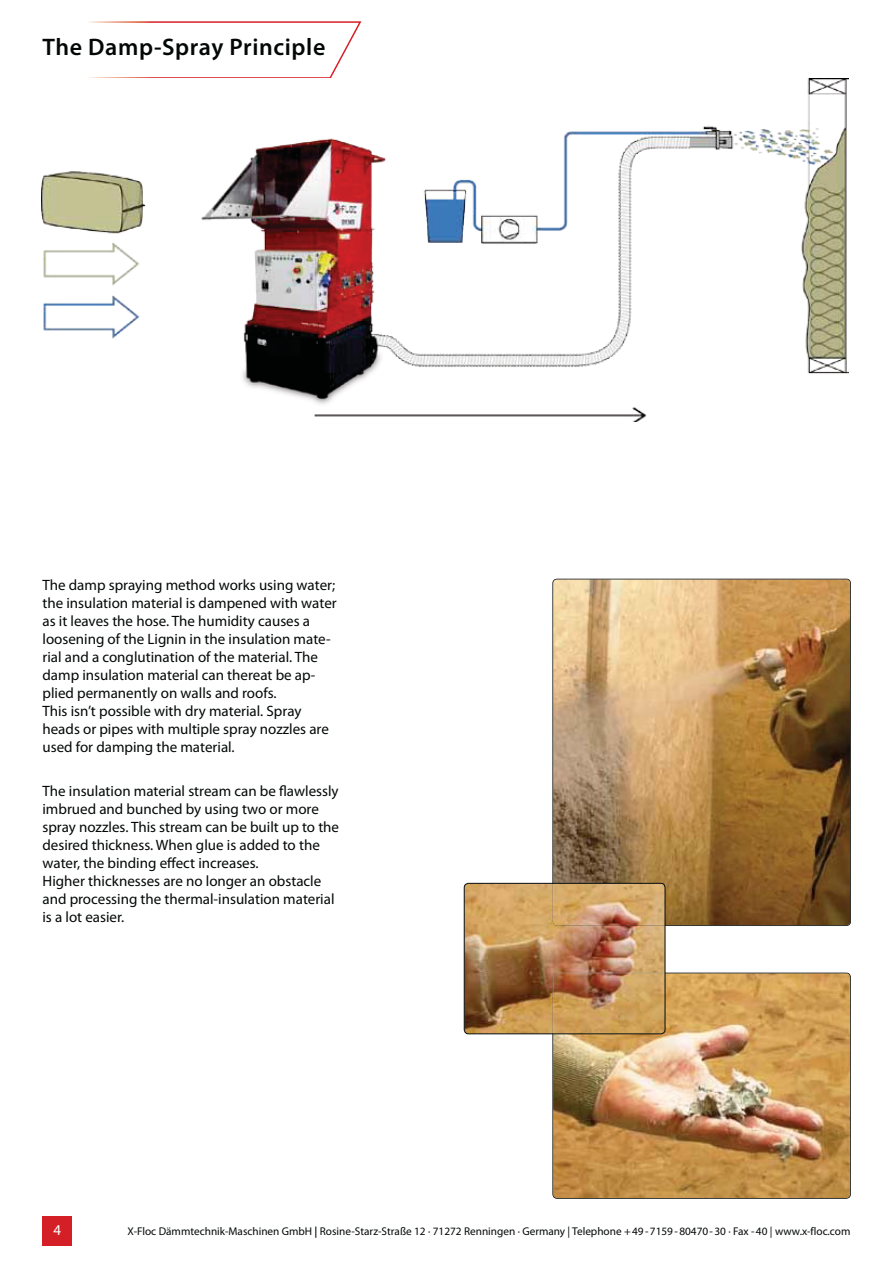
<style>
.page{position:relative;width:893px;height:1263px;background:#fff}
.page>*{position:absolute;margin:0;border:0;box-sizing:border-box;transform-origin:0 0}
.t1{font:600 24px "Myriad Pro";letter-spacing:.025em;color:#030806}
.t2{font:15px/18px "Myriad Pro";color:#030806}
.t3{font:15px "Myriad Pro";color:#fff}
.t4{font:11.25px "Myriad Pro";color:#030806}
.s1{font-weight:600}
</style>
<div class="page">
<div style="left:42px;top:1216px;width:30px;height:30px;background:#d51f26"></div>
<svg style="left:89px;top:21px;width:273px;height:57px"></svg>
<img style="left:552px;top:973px;width:299px;height:226px">
<img style="left:552px;top:579px;width:299px;height:347px">
<img style="left:464px;top:883px;width:201px;height:151px;border-radius:4px">
<img style="left:552px;top:973px;width:113px;height:61px">
<img style="left:553px;top:883px;width:112px;height:43px">
<div style="left:464px;top:883px;width:201px;height:151px;border:1px solid #030806;border-radius:4px"></div>
<img style="left:42px;top:79px;width:806px;height:343px">
<h1 class="t1" style="left:42px;top:38px;width:284px">The Damp-Spray Principle</h1>
<p class="t2" style="left:42px;top:577px;width:296px">The damp spraying method works using water; the insulation material is dampened with water as it leaves the hose. The humidity causes a loosening of the Lignin in the insulation mate&shy;rial and a conglutination of the material. The damp insulation material can thereat be ap&shy;plied permanently on walls and roofs.<br>This isn’t possible with dry material. Spray heads or pipes with multiple spray nozzles are used for damping the material.</p>
<p class="t2" style="left:42px;top:783px;width:298px">The insulation material stream can be flawlessly imbrued and bunched by using two or more spray nozzles. This stream can be built up to the desired thickness. When glue is added to the water, the binding effect increases.<br>Higher thicknesses are no longer an obstacle and processing the thermal-insulation material is a lot easier.</p>
<p class="t3" style="left:53px;top:1224px;width:9px">4</p>
<p class="t4" style="left:128px;top:1226px;width:724px">X-Floc Dämmtechnik-Maschinen GmbH <span class="s1">|</span> Rosine-Starz-Straße 12 · 71272 Renningen · Germany | Telephone + 49 - 7159 - 80470 - 30 · Fax - 40 | www.x-floc.com</p>
</div>
